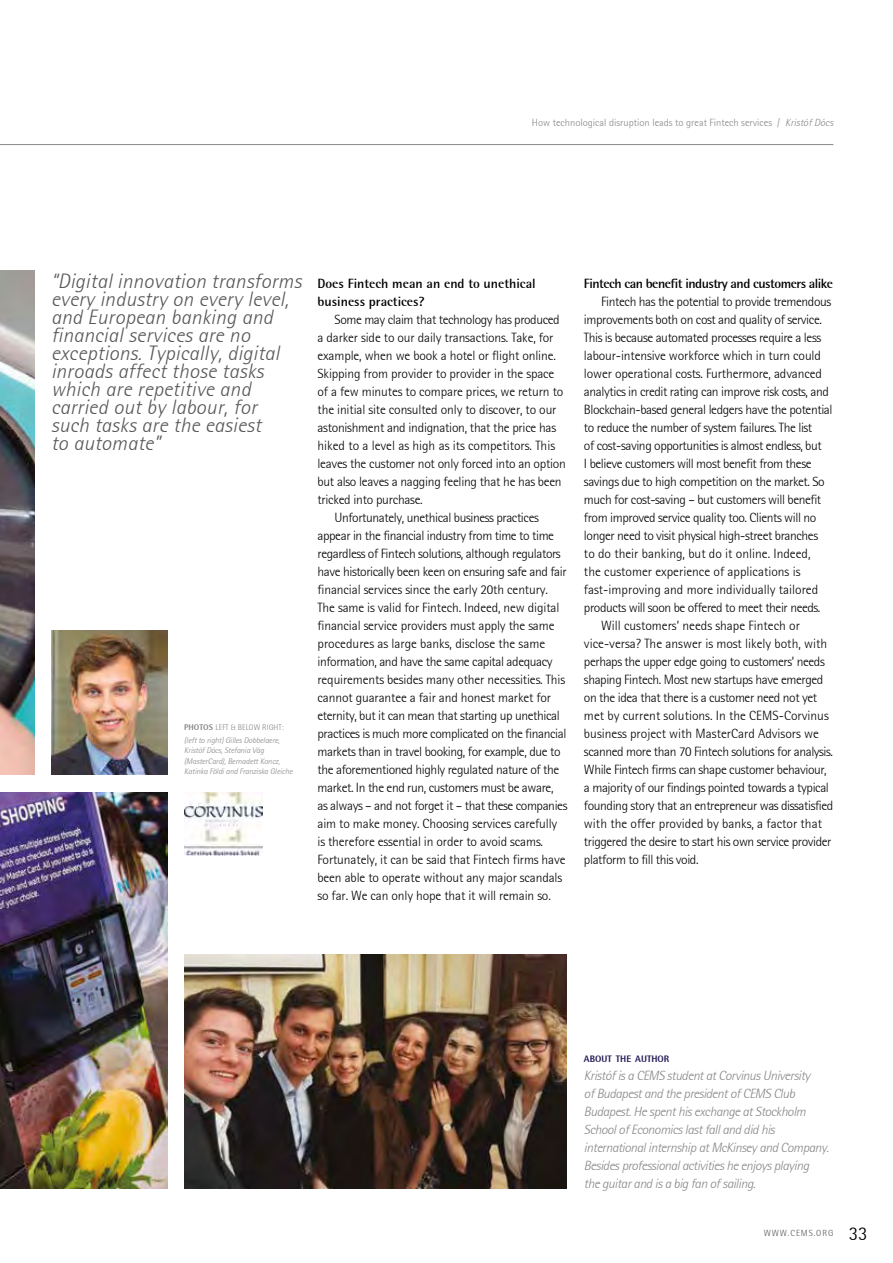
<style>
.page{position:relative;width:893px;height:1263px;background:#fff}
.page>*{position:absolute;margin:0;border:0;box-sizing:border-box;transform-origin:0 0}
.t1{font:italic 300 21px/18px "Rotis Semi Sans";letter-spacing:.01em;color:#575756}
.t2{font:300 13.5px "Rotis Semi Sans";letter-spacing:-.03em;color:#000}
.t3{font:300 13.5px "Rotis Semi Sans";letter-spacing:-.01em;color:#000}
.t4{font:300 13.5px "Rotis Semi Sans";color:#000}
.t5{font:italic 300 13.5px/18px "Rotis Semi Sans";letter-spacing:-.035em;color:#878787}
.t6{font:700 13.5px/18px "Rotis Semi Sans";color:#000}
.t7{font:700 13.5px "Rotis Semi Sans";letter-spacing:-.035em;color:#000}
.t8{font:300 10.5px "Rotis Semi Sans";color:#878787}
.t9{font:800 9.45px "Rotis Semi Sans";color:#231956}
.t10{font:300 9px "Rotis Semi Sans";letter-spacing:.1em;color:#575756}
.t11{font:italic 300 8.25px/10.5px "Rotis Semi Sans";letter-spacing:-.01em;color:#878787}
.t12{font:800 8.25px "Rotis Semi Sans";color:#878787}
.s1{font-style:italic}
.s2{font-weight:800;font-style:normal}
.s3{font-style:normal}
.s4{font-size:19.5px;color:#000}
</style>
<div class="page">
<hr style="left:0;top:144px;width:833px;height:1px;background:#878787">
<img style="left:184px;top:954px;width:383px;height:234px">
<img style="left:51px;top:630px;width:116px;height:144px">
<img style="left:0;top:270px;width:34px;height:504px">
<img style="left:0;top:792px;width:167px;height:396px">
<img style="left:184px;top:792px;width:78px;height:63px">
<p class="t8" style="left:532px;top:116px;width:303px">How technological disruption leads to great Fintech services / <span class="s1">Kristóf Dócs</span></p>
<p class="t1" style="left:51px;top:272px;width:252px">“Digital innovation transforms every industry on every level, and European banking and financial services are no exceptions. Typically, digital inroads affect those tasks which are repetitive and carried out by labour, for<br>such tasks are the easiest<br>to automate”</p>
<p class="t12" style="left:184px;top:722px;width:11px">PHOTO</p>
<p class="t11" style="left:184px;top:721px;width:101px;line-height:12.6px;text-indent:24px"><span class="s2">S</span> <span class="s3">LEFT &amp; BELOW RIGHT: </span>(left to right) Gilles Dobbelaere,</p>
<p class="t11" style="left:184px;top:745px;width:110px">Kristóf Dócs, Stefania Vág (MasterCard), Bernadett Koncz,<br>Katinka Földi and Franziska Gleiche</p>
<p class="t6" style="left:317px;top:274px;width:220px">Does Fintech mean an end to unethical business practices?</p>
<p class="t2" style="left:334px;top:312px;width:227px">Some may claim that technology has produced</p>
<p class="t3" style="left:317px;top:330px;width:238px">a darker side to our daily transactions. Take, for</p>
<p class="t3" style="left:317px;top:348px;width:240px">example, when we book a hotel or flight online.</p>
<p class="t3" style="left:317px;top:366px;width:238px">Skipping from provider to provider in the space</p>
<p class="t3" style="left:317px;top:384px;width:247px">of a few minutes to compare prices, we return to</p>
<p class="t3" style="left:317px;top:402px;width:241px">the initial site consulted only to discover, to our</p>
<p class="t2" style="left:317px;top:420px;width:240px">astonishment and indignation, that the price has</p>
<p class="t4" style="left:317px;top:438px;width:239px">hiked to a level as high as its competitors. This</p>
<p class="t2" style="left:317px;top:456px;width:250px">leaves the customer not only forced into an option</p>
<p class="t2" style="left:317px;top:474px;width:246px">but also leaves a nagging feeling that he has been</p>
<p class="t2" style="left:317px;top:492px;width:107px">tricked into purchase.</p>
<p class="t2" style="left:334px;top:510px;width:206px">Unfortunately, unethical business practices</p>
<p class="t2" style="left:317px;top:528px;width:238px">appear in the financial industry from time to time</p>
<p class="t2" style="left:317px;top:546px;width:245px">regardless of Fintech solutions, although regulators</p>
<p class="t2" style="left:317px;top:564px;width:251px">have historically been keen on ensuring safe and fair</p>
<p class="t3" style="left:317px;top:582px;width:232px">financial services since the early 20th century.</p>
<p class="t3" style="left:317px;top:600px;width:243px">The same is valid for Fintech. Indeed, new digital</p>
<p class="t3" style="left:317px;top:618px;width:238px">financial service providers must apply the same</p>
<p class="t4" style="left:317px;top:636px;width:229px">procedures as large banks, disclose the same</p>
<p class="t2" style="left:317px;top:654px;width:237px">information, and have the same capital adequacy</p>
<p class="t3" style="left:317px;top:672px;width:249px">requirements besides many other necessities. This</p>
<p class="t3" style="left:317px;top:690px;width:235px">cannot guarantee a fair and honest market for</p>
<p class="t2" style="left:317px;top:708px;width:244px">eternity, but it can mean that starting up unethical</p>
<p class="t2" style="left:317px;top:726px;width:250px">practices is much more complicated on the financial</p>
<p class="t2" style="left:317px;top:744px;width:244px">markets than in travel booking, for example, due to</p>
<p class="t2" style="left:317px;top:762px;width:243px">the aforementioned highly regulated nature of the</p>
<p class="t2" style="left:317px;top:780px;width:238px">market. In the end run, customers must be aware,</p>
<p class="t2" style="left:317px;top:798px;width:251px">as always – and not forget it – that these companies</p>
<p class="t3" style="left:317px;top:816px;width:241px">aim to make money. Choosing services carefully</p>
<p class="t3" style="left:317px;top:834px;width:227px">is therefore essential in order to avoid scams.</p>
<p class="t3" style="left:317px;top:852px;width:250px">Fortunately, it can be said that Fintech firms have</p>
<p class="t3" style="left:317px;top:870px;width:246px">been able to operate without any major scandals</p>
<p class="t3" style="left:317px;top:888px;width:235px">so far. We can only hope that it will remain so.</p>
<p class="t7" style="left:584px;top:275px;width:251px">Fintech can benefit industry and customers alike</p>
<p class="t2" style="left:601px;top:294px;width:232px">Fintech has the potential to provide tremendous</p>
<p class="t2" style="left:584px;top:312px;width:239px">improvements both on cost and quality of service.</p>
<p class="t2" style="left:584px;top:330px;width:239px">This is because automated processes require a less</p>
<p class="t3" style="left:584px;top:348px;width:239px">labour-intensive workforce which in turn could</p>
<p class="t3" style="left:584px;top:366px;width:240px">lower operational costs. Furthermore, advanced</p>
<p class="t2" style="left:584px;top:384px;width:247px">analytics in credit rating can improve risk costs, and</p>
<p class="t2" style="left:584px;top:402px;width:250px">Blockchain-based general ledgers have the potential</p>
<p class="t2" style="left:584px;top:420px;width:230px">to reduce the number of system failures. The list</p>
<p class="t2" style="left:584px;top:438px;width:239px">of cost-saving opportunities is almost endless, but</p>
<p class="t2" style="left:584px;top:456px;width:229px">I believe customers will most benefit from these</p>
<p class="t2" style="left:584px;top:474px;width:242px">savings due to high competition on the market. So</p>
<p class="t2" style="left:584px;top:492px;width:239px">much for cost-saving – but customers will benefit</p>
<p class="t2" style="left:584px;top:510px;width:234px">from improved service quality too. Clients will no</p>
<p class="t2" style="left:584px;top:528px;width:236px">longer need to visit physical high-street branches</p>
<p class="t4" style="left:584px;top:546px;width:228px">to do their banking, but do it online. Indeed,</p>
<p class="t4" style="left:584px;top:564px;width:218px">the customer experience of applications is</p>
<p class="t4" style="left:584px;top:582px;width:236px">fast-improving and more individually tailored</p>
<p class="t2" style="left:584px;top:600px;width:238px">products will soon be offered to meet their needs.</p>
<p class="t4" style="left:601px;top:618px;width:200px">Will customers’ needs shape Fintech or</p>
<p class="t4" style="left:584px;top:636px;width:245px">vice-versa? The answer is most likely both, with</p>
<p class="t2" style="left:584px;top:654px;width:242px">perhaps the upper edge going to customers’ needs</p>
<p class="t2" style="left:584px;top:672px;width:241px">shaping Fintech. Most new startups have emerged</p>
<p class="t2" style="left:584px;top:690px;width:235px">on the idea that there is a customer need not yet</p>
<p class="t4" style="left:584px;top:708px;width:246px">met by current solutions. In the CEMS-Corvinus</p>
<p class="t4" style="left:584px;top:726px;width:236px">business project with MasterCard Advisors we</p>
<p class="t2" style="left:584px;top:744px;width:251px">scanned more than 70 Fintech solutions for analysis.</p>
<p class="t2" style="left:584px;top:762px;width:244px">While Fintech firms can shape customer behaviour,</p>
<p class="t2" style="left:584px;top:780px;width:246px">a majority of our findings pointed towards a typical</p>
<p class="t2" style="left:584px;top:798px;width:251px">founding story that an entrepreneur was dissatisfied</p>
<p class="t4" style="left:584px;top:816px;width:240px">with the offer provided by banks, a factor that</p>
<p class="t2" style="left:584px;top:834px;width:249px">triggered the desire to start his own service provider</p>
<p class="t2" style="left:584px;top:852px;width:116px">platform to fill this void.</p>
<p class="t9" style="left:584px;top:1053px;width:87px">ABOUT THE AUTHOR</p>
<p class="t5" style="left:584px;top:1066px;width:246px">Kristóf is a CEMS student at Corvinus University<br>of Budapest and the president of CEMS Club Budapest. He spent his exchange at Stockholm School of Economics last fall and did his international internship at McKinsey and Company.<br>Besides professional activities he enjoys playing<br>the guitar and is a big fan of sailing.</p>
<p class="t10" style="left:764px;top:1228px;width:105px">WWW.CEMS.ORG <span class="s4">33</span></p>
</div>
